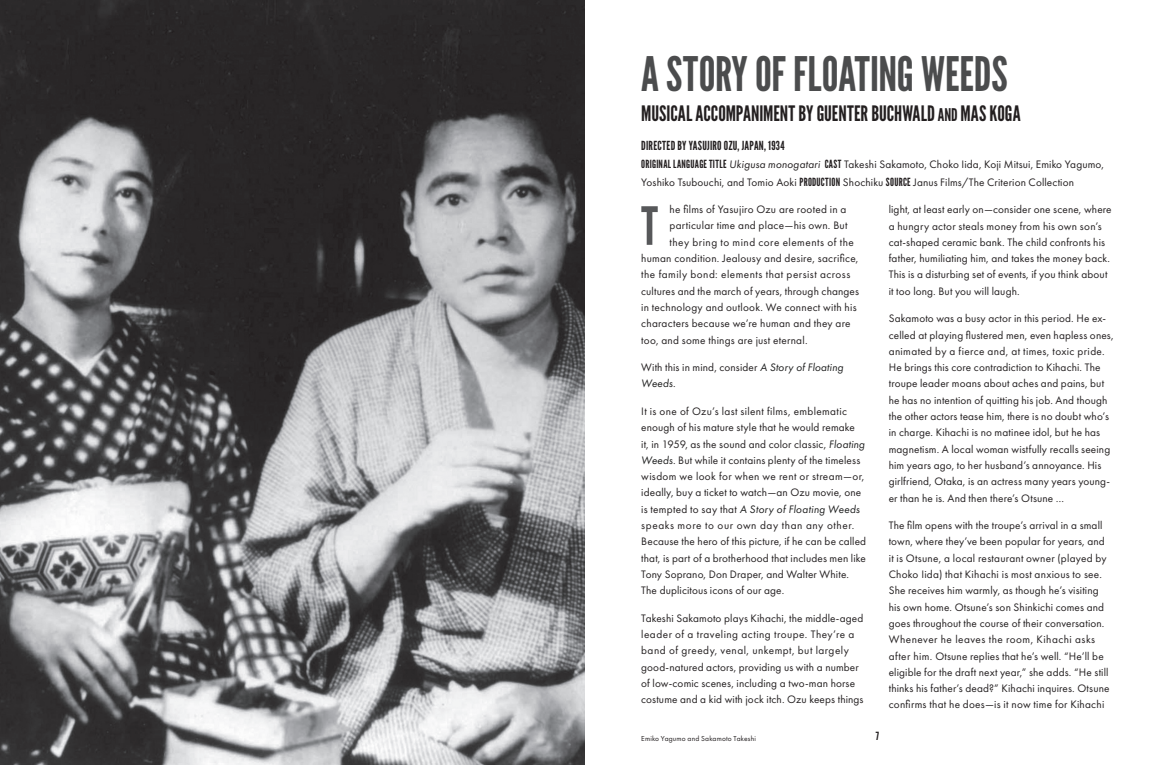
<style>
.page{position:relative;width:1170px;height:765px;background:#fff}
.page>*{position:absolute;margin:0;border:0;box-sizing:border-box;transform-origin:0 0}
.t1{font:52.5px "League Gothic";color:#57585a}
.t2{font:47.5px "League Gothic";letter-spacing:-.005em;color:#4b4c4d}
.t3{font:21.25px "League Gothic";color:#231f20}
.t4{font:12.5px "League Gothic";letter-spacing:.02em;color:#231f20}
.t5{font:11.25px/16.2px "Futura PT";letter-spacing:.015em;color:#231f20}
.t6{font:11.25px "Futura PT";letter-spacing:.04em;color:#231f20}
.t7{font:11.25px "League Gothic";color:#231f20}
.t8{font:7.5px "Futura PT";letter-spacing:.025em;color:#231f20}
.s1{font-size:17.5px}
.s2{font-family:"League Gothic"}
.s3{font-style:italic}
.s4{font-style:italic;color:#1f2020}
</style>
<div class="page">
<img style="left:0;top:0;width:585px;height:765px">
<h2 class="t2" style="left:641px;top:46px;width:368px">A STORY OF FLOATING WEEDS</h2>
<h3 class="t3" style="left:641px;top:101px;width:381px">MUSICAL ACCOMPANIMENT BY GUENTER BUCHWALD <span class="s1">AND</span> MAS KOGA</h3>
<p class="t4" style="left:641px;top:138px;width:145px">DIRECTED BY YASUJIRO OZU, JAPAN, 1934</p>
<p class="t5" style="left:641px;top:156px;width:464px;line-height:17.5px"><span class="s2">ORIGINAL LANGUAGE TITLE</span> <span class="s3">Ukigusa monogatari</span> <span class="s2">CAST</span> Takeshi Sakamoto, Choko Iida, Koji Mitsui, Emiko Yagumo,<br>Yoshiko Tsubouchi, and Tomio Aoki <span class="s2">PRODUCTION</span> Shochiku <span class="s2">SOURCE</span> Janus Films/The Criterion Collection</p>
<p class="t5" style="left:670px;top:201px;width:178px">he films of Yasujiro Ozu are rooted in a</p>
<p class="t5" style="left:670px;top:218px;width:179px">particular time and place—his own. But</p>
<p class="t6" style="left:670px;top:235px;width:186px">they bring to mind core elements of the</p>
<p class="t5" style="left:641px;top:250px;width:219px">human condition. Jealousy and desire, sacrifice,</p>
<p class="t6" style="left:641px;top:268px;width:211px">the family bond: elements that persist across</p>
<p class="t5" style="left:641px;top:283px;width:219px">cultures and the march of years, through changes</p>
<p class="t5" style="left:641px;top:299px;width:217px">in technology and outlook. We connect with his</p>
<p class="t5" style="left:641px;top:315px;width:211px">characters because we’re human and they are</p>
<p class="t5" style="left:641px;top:332px;width:168px">too, and some things are just eternal.</p>
<p class="t5" style="left:641px;top:359px;width:204px">With this in mind, consider <span class="s4">A Story of Floating<br>Weeds</span>.</p>
<p class="t5" style="left:641px;top:403px;width:226px">It is one of Ozu’s last silent films, emblematic enough of his mature style that he would remake<br>it, in 1959, as the sound and color classic, <span class="s4">Floating Weeds</span>. But while it contains plenty of the timeless wisdom we look for when we rent or stream—or, ideally, buy a ticket to watch—an Ozu movie, one is tempted to say that <span class="s4">A Story of Floating Weeds </span>speaks more to our own day than any other.<br>Because the hero of this picture, if he can be called that, is part of a brotherhood that includes men like Tony Soprano, Don Draper, and Walter White.<br>The duplicitous icons of our age.</p>
<p class="t5" style="left:641px;top:610px;width:224px">Takeshi Sakamoto plays Kihachi, the middle-aged leader of a traveling acting troupe. They’re a band of greedy, venal, unkempt, but largely good-natured actors, providing us with a number of low-comic scenes, including a two-man horse costume and a kid with jock itch. Ozu keeps things</p>
<p class="t5" style="left:889px;top:201px;width:224px">light, at least early on—consider one scene, where a hungry actor steals money from his own son’s cat-shaped ceramic bank. The child confronts his father, humiliating him, and takes the money back.<br>This is a disturbing set of events, if you think about it too long. But you will laugh.</p>
<p class="t5" style="left:889px;top:310px;width:226px">Sakamoto was a busy actor in this period. He ex&shy;celled at playing flustered men, even hapless ones, animated by a fierce and, at times, toxic pride.<br>He brings this core contradiction to Kihachi. The troupe leader moans about aches and pains, but he has no intention of quitting his job. And though the other actors tease him, there is no doubt who’s in charge. Kihachi is no matinee idol, but he has magnetism. A local woman wistfully recalls seeing him years ago, to her husband’s annoyance. His girlfriend, Otaka, is an actress many years young&shy;er than he is. And then there’s Otsune …</p>
<p class="t5" style="left:889px;top:517px;width:222px">The film opens with the troupe’s arrival in a small town, where they’ve been popular for years, and it is Otsune, a local restaurant owner (played by Choko Iida) that Kihachi is most anxious to see.<br>She receives him warmly, as though he’s visiting his own home. Otsune’s son Shinkichi comes and goes throughout the course of their conversation.<br>Whenever he leaves the room, Kihachi asks after him. Otsune replies that he’s well. “He’ll be eligible for the draft next year,” she adds. “He still thinks his father’s dead?” Kihachi inquires. Otsune confirms that he does—is it now time for Kihachi</p>
<h1 class="t1" style="left:641px;top:195px;width:18px">T</h1>
<p class="t8" style="left:641px;top:734px;width:116px">Emiko Yagumo and Sakamoto Takeshi</p>
<p class="t7" style="left:876px;top:729px;width:5px">7</p>
</div>
